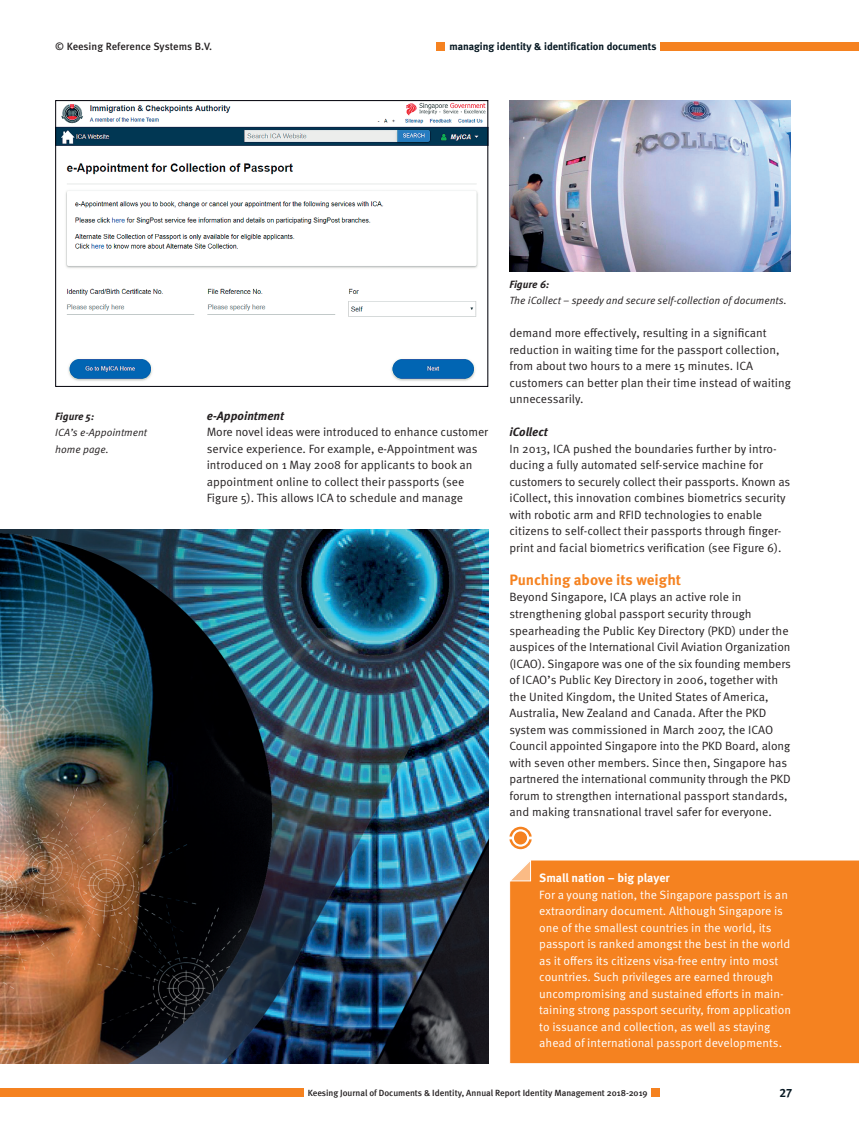
<style>
.page{position:relative;width:859px;height:1132px;background:#fff}
.page>*{position:absolute;margin:0;border:0;box-sizing:border-box;transform-origin:0 0}
._5_Tussenkop_10pt{font:700 15px "Meta Pro";color:#f58220}
._6_Body{font:12px/16.5px "Meta Pro";color:#231f20}
._9_Boxtekst{font:12px/16.5px "Meta Pro";color:#fff}
._5_Tussenkop_8pt_cur{font:italic 700 12px "Meta Pro";color:#231f20}
._9_Boxkop{font:700 12px "Meta Pro";letter-spacing:-.005em;color:#fff}
.t1{font:12px "Meta Bold Expert";color:#071822}
._7_Bijschrift{font:italic 10.5px/16.5px "Meta Pro";color:#231f20}
.t2{font:700 10.5px "Meta";color:#071822}
.colofon-tekst{font:500 10.5px "Meta Pro";letter-spacing:-.005em;color:#231f20}
._7_Bijschrift_kop{font:italic 700 10.5px "Meta Pro";color:#231f20}
.t3{font:500 9px "Meta";color:#231f20}
</style>
<div class="page">
<div style="left:652px;top:1087px;width:8px;height:9px;background:#f58220"></div>
<div style="left:0;top:1087px;width:303px;height:9px;background:#f58220"></div>
<div style="left:661px;top:43px;width:198px;height:8px;background:#f58220"></div>
<div style="left:437px;top:43px;width:8px;height:8px;background:#f58220"></div>
<img style="left:57px;top:102px;width:429px;height:279px">
<div style="left:55px;top:100px;width:433px;height:286px;border:1px solid #000009"></div>
<img style="left:0;top:529px;width:488px;height:534px">
<svg style="left:509px;top:826px;width:23px;height:22px"></svg>
<img style="left:509px;top:100px;width:282px;height:171px">
<div style="left:509px;top:860px;width:350px;height:203px;background:#f58220"></div>
<svg style="left:509px;top:860px;width:22px;height:21px"></svg>
<p class="colofon-tekst" style="left:55px;top:40px;width:158px">© Keesing Reference Systems B.V.</p>
<p class="t2" style="left:449px;top:40px;width:208px">managing identity &amp; identification documents</p>
<p class="_7_Bijschrift_kop" style="left:509px;top:277px;width:41px">Figure 6:</p>
<p class="_7_Bijschrift" style="left:509px;top:292px;width:279px">The iCollect – speedy and secure self-collection of documents.</p>
<p class="_7_Bijschrift_kop" style="left:55px;top:409px;width:40px">Figure 5:</p>
<p class="_7_Bijschrift" style="left:55px;top:424px;width:93px">ICA’s e-Appointment home page.</p>
<p class="_5_Tussenkop_8pt_cur" style="left:207px;top:408px;width:79px">e-Appointment</p>
<p class="_6_Body" style="left:207px;top:424px;width:283px">More novel ideas were introduced to enhance customer service experience. For example, e-Appointment was introduced on 1 May 2008 for applicants to book an appointment online to collect their passports (see Figure 5). This allows ICA to schedule and manage</p>
<p class="_6_Body" style="left:509px;top:325px;width:283px">demand more effectively, resulting in a significant reduction in waiting time for the passport collection, from about two hours to a mere 15 minutes. ICA customers can better plan their time instead of waiting unnecessarily.</p>
<p class="_5_Tussenkop_8pt_cur" style="left:509px;top:424px;width:40px">iCollect</p>
<p class="_6_Body" style="left:509px;top:440px;width:282px">In 2013, ICA pushed the boundaries further by intro&shy;ducing a fully automated self-service machine for customers to securely collect their passports. Known as iCollect, this innovation combines biometrics security with robotic arm and RFID technologies to enable citizens to self-collect their passports through finger&shy;print and facial biometrics verification (see Figure 6).</p>
<p class="_5_Tussenkop_10pt" style="left:509px;top:570px;width:173px">Punching above its weight</p>
<p class="_6_Body" style="left:509px;top:589px;width:283px">Beyond Singapore, ICA plays an active role in strengthening global passport security through spearheading the Public Key Directory (PKD) under the auspices of the International Civil Aviation Organization (ICAO). Singapore was one of the six founding members of ICAO’s Public Key Directory in 2006, together with the United Kingdom, the United States of America, Australia, New Zealand and Canada. After the PKD system was commissioned in March 2007, the ICAO Council appointed Singapore into the PKD Board, along with seven other members. Since then, Singapore has partnered the international community through the PKD forum to strengthen international passport standards, and making transnational travel safer for everyone.</p>
<p class="_9_Boxkop" style="left:539px;top:870px;width:132px">Small nation – big player</p>
<p class="_9_Boxtekst" style="left:539px;top:886px;width:253px">For a young nation, the Singapore passport is an extraordinary document. Although Singapore is one of the smallest countries in the world, its passport is ranked amongst the best in the world as it offers its citizens visa-free entry into most countries. Such privileges are earned through uncompromising and sustained efforts in main&shy;taining strong passport security, from application to issuance and collection, as well as staying ahead of international passport developments.</p>
<p class="t3" style="left:308px;top:1086px;width:341px">Keesing Journal of Documents &amp; Identity, Annual Report Identity Management 2018-2019</p>
<p class="t1" style="left:779px;top:1085px;width:14px">27</p>
</div>
